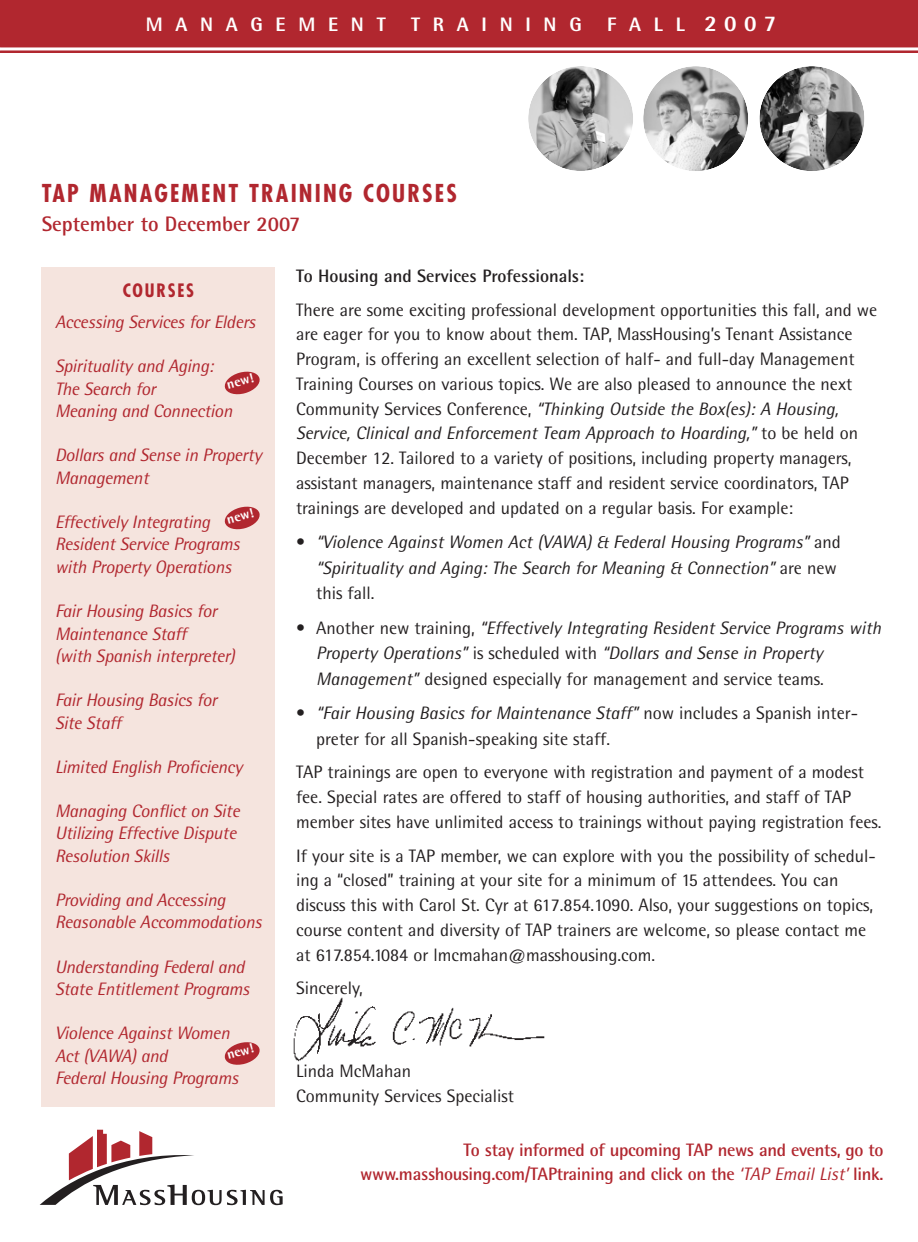
<style>
.page{position:relative;width:918px;height:1242px;background:#fff}
.page>*{position:absolute;margin:0;border:0;box-sizing:border-box;transform-origin:0 0}
.t1{font:700 condensed 24px "Futura";letter-spacing:.09em;color:#b1272f}
.t2{font:700 21px "Rotis Semi Sans";color:#b1272f}
.t3{font:800 19.5px "Rotis Semi Sans";letter-spacing:.655em;color:#fff}
.t4{font:18px/24.8px "Rotis Semi Sans";color:#231f20}
.t5{font:italic 18px/22.5px "Rotis Semi Sans";letter-spacing:-.015em;color:#b1272f}
.t6{font:italic 18px/25.5px "Rotis Semi Sans";color:#231f20}
.t7{font:700 18px/24.8px "Rotis Semi Sans";letter-spacing:-.015em;color:#b1272f;text-align:right}
.t8{font:700 18px "Rotis Semi Sans";color:#231f20}
.t9{font:700 condensed 18px "Futura";letter-spacing:.1em;color:#b1272f}
.t10{font:800 13.5px "Rotis Semi Sans";color:#fff}
.s1{font-size:22.5px}
.s2{font-style:italic}
.s3{font-style:normal}
.s4{font-weight:400;font-style:italic}
</style>
<div class="page">
<img style="left:643px;top:66px;width:105px;height:105px;border-radius:50%">
<img style="left:759px;top:66px;width:105px;height:105px;border-radius:50%">
<div style="left:0;top:0;width:918px;height:52px;background:#b1272f"></div>
<hr style="left:0;top:47px;width:918px;height:3px;background:#fff">
<img style="left:528px;top:66px;width:105px;height:105px;border-radius:50%">
<svg style="left:40px;top:1130px;width:243px;height:75px"></svg>
<div style="left:42px;top:268px;width:233px;height:839px;background:#f5e4de"></div>
<svg style="left:224px;top:371px;width:36px;height:24px"></svg>
<svg style="left:224px;top:506px;width:36px;height:24px"></svg>
<svg style="left:224px;top:1042px;width:36px;height:23px"></svg>
<img style="left:293px;top:997px;width:252px;height:65px">
<p class="t3" style="left:146px;top:18px;width:242px">MANAGEMENT</p>
<p class="t3" style="left:411px;top:18px;width:172px">TRAINING</p>
<p class="t3" style="left:607px;top:18px;width:171px">FALL <span class="s1">2007</span></p>
<h1 class="t1" style="left:42px;top:183px;width:417px">TAP MANAGEMENT TRAINING COURSES</h1>
<p class="t2" style="left:42px;top:216px;width:260px">September to December 2007</p>
<p class="t9" style="left:123px;top:282px;width:73px">COURSES</p>
<p class="t5" style="left:55px;top:313px;width:202px">Accessing Services for Elders</p>
<p class="t5" style="left:55px;top:357px;width:179px">Spirituality and Aging:<br>The Search for<br>Meaning and Connection</p>
<p class="t5" style="left:55px;top:446px;width:208px">Dollars and Sense in Property<br>Management</p>
<p class="t5" style="left:55px;top:512px;width:186px">Effectively Integrating<br>Resident Service Programs with Property Operations</p>
<p class="t5" style="left:55px;top:602px;width:181px">Fair Housing Basics for<br>Maintenance Staff<br>(with Spanish interpreter)</p>
<p class="t5" style="left:55px;top:691px;width:164px">Fair Housing Basics for<br>Site Staff</p>
<p class="t5" style="left:55px;top:757px;width:189px">Limited English Proficiency</p>
<p class="t5" style="left:55px;top:801px;width:186px">Managing Conflict on Site<br>Utilizing Effective Dispute<br>Resolution Skills</p>
<p class="t5" style="left:55px;top:890px;width:208px">Providing and Accessing<br>Reasonable Accommodations</p>
<p class="t5" style="left:55px;top:957px;width:196px">Understanding Federal and<br>State Entitlement Programs</p>
<p class="t5" style="left:55px;top:1024px;width:185px">Violence Against Women<br>Act (VAWA) and<br>Federal Housing Programs</p>
<p class="t10" style="left:226px;top:380px;width:29px;rotate:-15deg">new!</p>
<p class="t10" style="left:226px;top:515px;width:29px;rotate:-15deg">new!</p>
<p class="t10" style="left:226px;top:1050px;width:29px;rotate:-15deg">new!</p>
<p class="t8" style="left:296px;top:269px;width:290px">To Housing and Services Professionals:</p>
<p class="t4" style="left:296px;top:299px;width:583px">There are some exciting professional development opportunities this fall, and we are eager for you to know about them. TAP, MassHousing’s Tenant Assistance Program, is offering an excellent selection of half- and full-day Management Training Courses on various topics. We are also pleased to announce the next Community Services Conference, <span class="s2">“Thinking Outside the Box(es): A Housing, Service, Clinical and Enforcement Team Approach to Hoarding,”</span> to be held on December 12. Tailored to a variety of positions, including property managers, assistant managers, maintenance staff and resident service coordinators, TAP trainings are developed and updated on a regular basis. For example:</p>
<p class="t6" style="left:316px;top:531px;width:526px;text-indent:-20px"><span class="s3">•</span> “Violence Against Women Act (VAWA) &amp; Federal Housing Programs” <span class="s3">and </span>“Spirituality and Aging: The Search for Meaning &amp; Connection” <span class="s3">are new this fall.</span></p>
<p class="t6" style="left:316px;top:617px;width:566px;text-indent:-20px"><span class="s3">• Another new training,</span> “Effectively Integrating Resident Service Programs with<br>Property Operations” <span class="s3">is scheduled with</span> “Dollars and Sense in Property<br>Management” <span class="s3">designed especially for management and service teams.</span></p>
<p class="t4" style="left:316px;top:702px;width:543px;line-height:25.5px;text-indent:-20px">• <span class="s2">“Fair Housing Basics for Maintenance Staff”</span> now includes a Spanish inter&shy;preter for all Spanish-speaking site staff.</p>
<p class="t4" style="left:296px;top:762px;width:587px">TAP trainings are open to everyone with registration and payment of a modest fee. Special rates are offered to staff of housing authorities, and staff of TAP member sites have unlimited access to trainings without paying registration fees.</p>
<p class="t4" style="left:296px;top:845px;width:581px">If your site is a TAP member, we can explore with you the possibility of schedul&shy;ing a “closed” training at your site for a minimum of 15 attendees. You can discuss this with Carol St. Cyr at 617.854.1090. Also, your suggestions on topics, course content and diversity of TAP trainers are welcome, so please contact me at 617.854.1084 or lmcmahan@masshousing.com.</p>
<p class="t4" style="left:296px;top:978px;width:68px">Sincerely,</p>
<p class="t4" style="left:296px;top:1060px;width:219px">Linda McMahan<br>Community Services Specialist</p>
<p class="t7" style="left:360px;top:1139px;width:525px">To stay informed of upcoming TAP news and events, go to www.masshousing.com/TAPtraining and click on the <span class="s4">‘TAP Email List’</span> link.</p>
</div>
